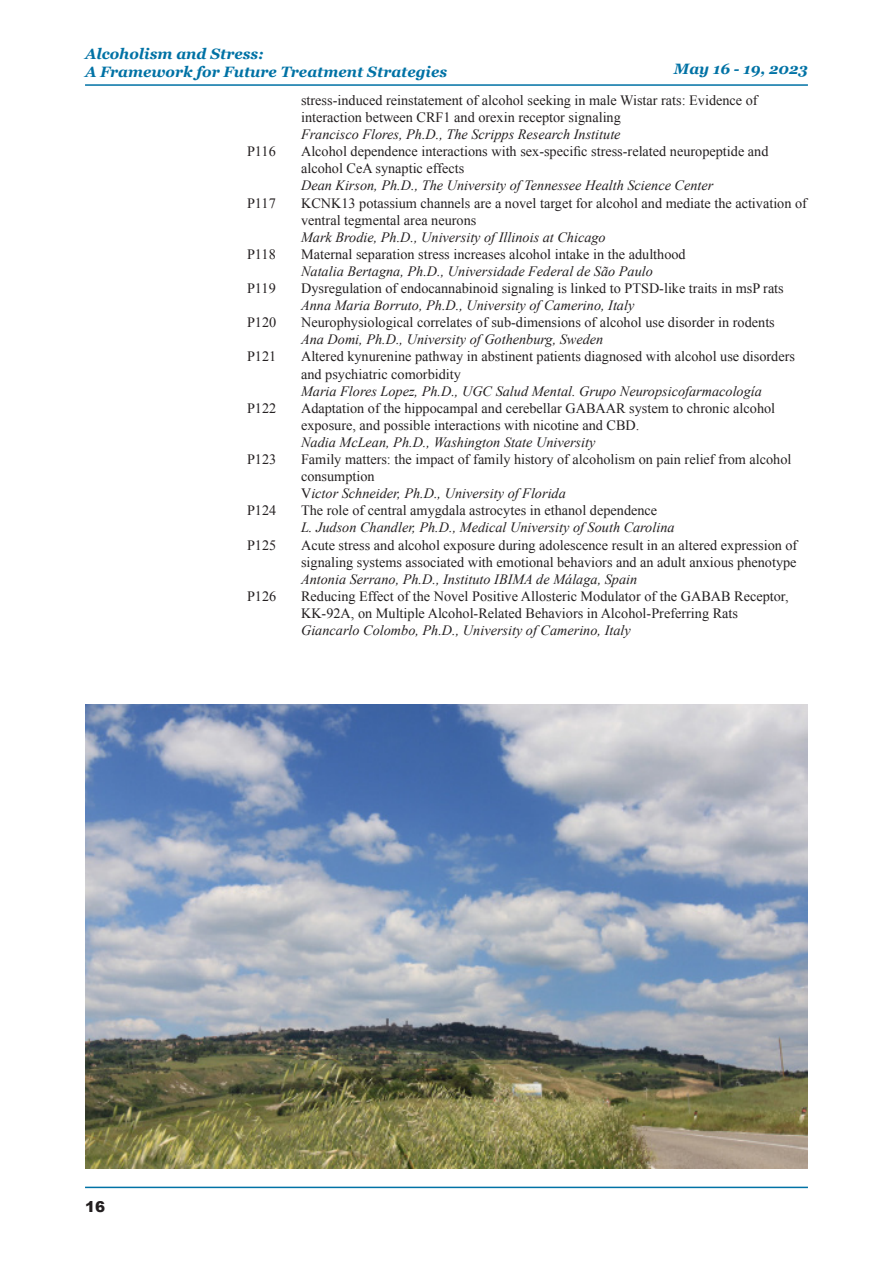
<style>
.page{position:relative;width:893px;height:1263px;background:#fff}
.page>*{position:absolute;margin:0;border:0;box-sizing:border-box;transform-origin:0 0}
.t1{font:italic 700 15px/18px "Georgia";color:#0072a5}
.t2{font:900 15px "Arial";color:#231f20}
.t3{font:14.25px/17.1px "Times New Roman";color:#231f20}
.t4{font:italic 14.25px "Times New Roman";color:#231f20}
.s1{font-style:normal}
</style>
<div class="page">
<hr style="left:85px;top:84px;width:723px;height:2px;background:#0072a5">
<hr style="left:85px;top:1187px;width:723px;height:1px;background:#0072a5">
<img style="left:85px;top:704px;width:723px;height:465px">
<p class="t1" style="left:85px;top:44px;width:364px">Alcoholism and Stress:<br>A Framework for Future Treatment Strategies</p>
<p class="t1" style="left:674px;top:59px;width:136px">May 16 - 19, 2023</p>
<p class="t3" style="left:301px;top:91px;width:458px">stress-induced reinstatement of alcohol seeking in male Wistar rats: Evidence of</p>
<p class="t3" style="left:301px;top:108px;width:321px">interaction between CRF1 and orexin receptor signaling</p>
<p class="t4" style="left:301px;top:125px;width:321px">Francisco Flores, Ph.D., The Scripps Research Institute</p>
<p class="t3" style="left:247px;top:143px;width:30px">P116</p>
<p class="t3" style="left:301px;top:143px;width:469px">Alcohol dependence interactions with sex-specific stress-related neuropeptide and</p>
<p class="t3" style="left:301px;top:160px;width:165px">alcohol CeA synaptic effects</p>
<p class="t4" style="left:301px;top:176px;width:414px">Dean Kirson, Ph.D., The University of Tennessee Health Science Center</p>
<p class="t3" style="left:247px;top:194px;width:30px">P117</p>
<p class="t3" style="left:301px;top:194px;width:507px">KCNK13 potassium channels are a novel target for alcohol and mediate the activation of ventral tegmental area neurons</p>
<p class="t4" style="left:301px;top:227px;width:306px">Mark Brodie, Ph.D., University of Illinois at Chicago</p>
<p class="t3" style="left:247px;top:245px;width:30px">P118</p>
<p class="t3" style="left:301px;top:245px;width:386px">Maternal separation stress increases alcohol intake in the adulthood</p>
<p class="t4" style="left:301px;top:261px;width:353px">Natalia Bertagna, Ph.D., Universidade Federal de São Paulo</p>
<p class="t3" style="left:247px;top:279px;width:30px">P119</p>
<p class="t3" style="left:301px;top:279px;width:484px">Dysregulation of endocannabinoid signaling is linked to PTSD-like traits in msP rats</p>
<p class="t4" style="left:301px;top:296px;width:335px">Anna Maria Borruto, Ph.D., University of Camerino, Italy</p>
<p class="t3" style="left:247px;top:314px;width:31px">P120</p>
<p class="t3" style="left:301px;top:314px;width:475px">Neurophysiological correlates of sub-dimensions of alcohol use disorder in rodents</p>
<p class="t4" style="left:301px;top:330px;width:304px">Ana Domi, Ph.D., University of Gothenburg, Sweden</p>
<p class="t3" style="left:247px;top:348px;width:31px">P121</p>
<p class="t3" style="left:301px;top:348px;width:495px">Altered kynurenine pathway in abstinent patients diagnosed with alcohol use disorders and psychiatric comorbidity</p>
<p class="t4" style="left:301px;top:381px;width:462px">Maria Flores Lopez, Ph.D., UGC Salud Mental. Grupo Neuropsicofarmacología</p>
<p class="t3" style="left:247px;top:399px;width:31px">P122</p>
<p class="t3" style="left:301px;top:399px;width:476px">Adaptation of the hippocampal and cerebellar GABAAR system to chronic alcohol exposure, and possible interactions with nicotine and CBD.</p>
<p class="t4" style="left:301px;top:432px;width:296px">Nadia McLean, Ph.D., Washington State University</p>
<p class="t3" style="left:247px;top:450px;width:31px">P123</p>
<p class="t3" style="left:301px;top:450px;width:492px">Family matters: the impact of family history of alcoholism on pain relief from alcohol consumption</p>
<p class="t4" style="left:301px;top:484px;width:266px"><span class="s1">V</span>ictor Schneider, Ph.D., University of Florida</p>
<p class="t3" style="left:247px;top:502px;width:31px">P124</p>
<p class="t3" style="left:301px;top:502px;width:358px">The role of central amygdala astrocytes in ethanol dependence</p>
<p class="t4" style="left:301px;top:518px;width:375px">L. Judson Chandler, Ph.D., Medical University of South Carolina</p>
<p class="t3" style="left:247px;top:536px;width:31px">P125</p>
<p class="t3" style="left:301px;top:536px;width:498px">Acute stress and alcohol exposure during adolescence result in an altered expression of signaling systems associated with emotional behaviors and an adult anxious phenotype</p>
<p class="t4" style="left:301px;top:569px;width:338px">Antonia Serrano, Ph.D., Instituto IBIMA de Málaga, Spain</p>
<p class="t3" style="left:247px;top:587px;width:31px">P126</p>
<p class="t3" style="left:301px;top:587px;width:489px">Reducing Effect of the Novel Positive Allosteric Modulator of the GABAB Receptor,<br>KK-92A, on Multiple Alcohol-Related Behaviors in Alcohol-Preferring Rats</p>
<p class="t4" style="left:301px;top:620px;width:331px">Giancarlo Colombo, Ph.D., University of Camerino, Italy</p>
<p class="t2" style="left:85px;top:1196px;width:22px">16</p>
</div>
